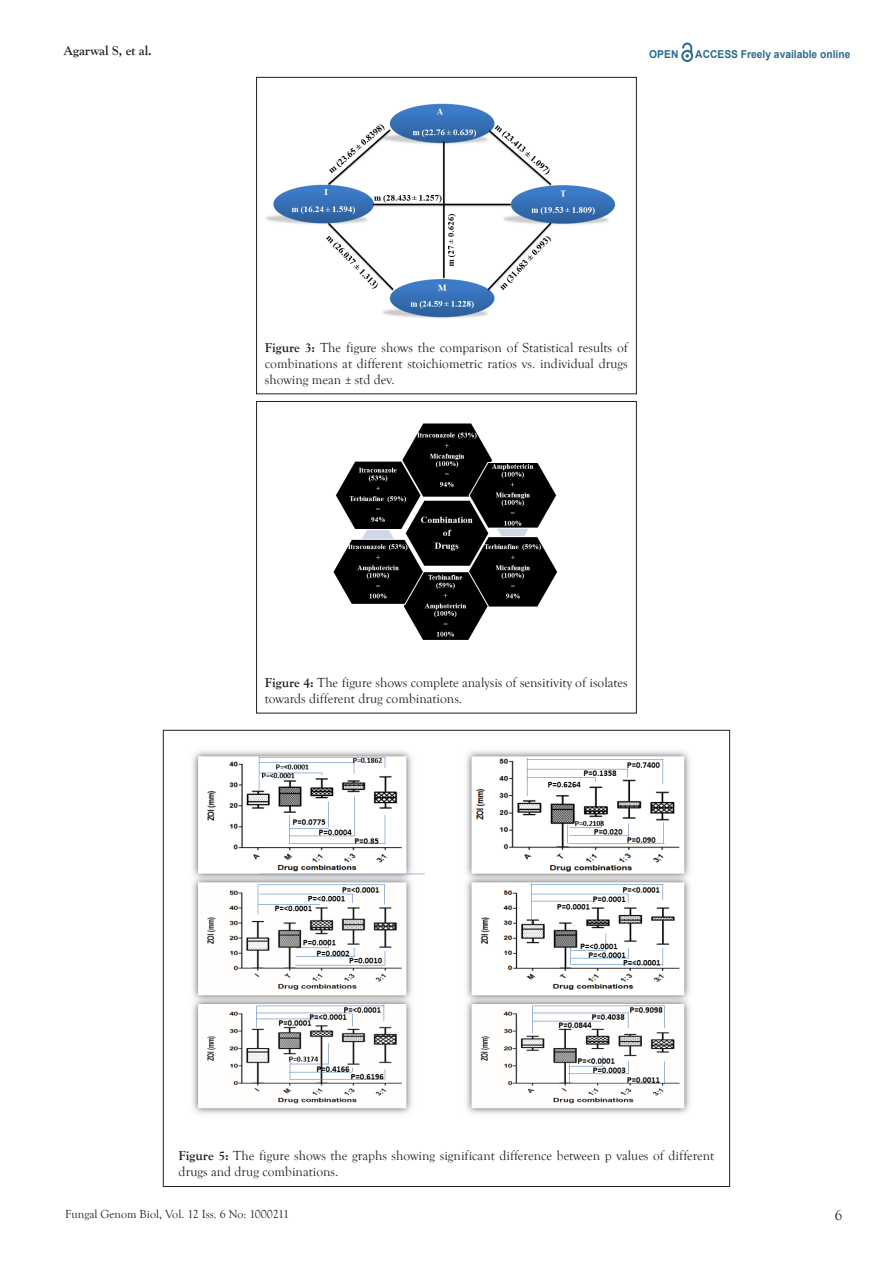
<style>
.page{position:relative;width:893px;height:1263px;background:#fff}
.page>*{position:absolute;margin:0;border:0;box-sizing:border-box;transform-origin:0 0}
.t1{font:15px "Goudy Old Style T";color:#231f20}
.t2{font:13.5px/16.2px "Goudy Old Style T";color:#231f20}
.t3{font:700 13.5px "Goudy Old Style T";color:#231f20}
.t4{font:12px "Goudy Old Style T";color:#231f20}
.t5{font:700 10.95px "Arial";color:#2b6b8f;scale:.94 1}
.s1{font-weight:700}
</style>
<div class="page">
<svg style="left:681px;top:43px;width:12px;height:19px"></svg>
<img style="left:192px;top:751px;width:498px;height:363px">
<img style="left:266px;top:103px;width:350px;height:215px">
<div style="left:256px;top:77px;width:381px;height:317px;border:1px solid #231f20"></div>
<img style="left:333px;top:423px;width:225px;height:217px">
<div style="left:256px;top:401px;width:381px;height:312px;border:1px solid #231f20"></div>
<p class="t3" style="left:64px;top:43px;width:90px">Agarwal S, et al.</p>
<p class="t5" style="left:649px;top:47px;width:32px">OPEN</p>
<p class="t5" style="left:695px;top:46px;width:167px">ACCESS Freely available online</p>
<p class="t2" style="left:265px;top:340px;width:364px;text-align:justify"><span class="s1">Figure 3:</span> The figure shows the comparison of Statistical results of combinations at different stoichiometric ratios vs. individual drugs showing mean ± std dev.</p>
<p class="t2" style="left:265px;top:675px;width:364px"><span class="s1">Figure 4:</span> The figure shows complete analysis of sensitivity of isolates towards different drug combinations.</p>
<p class="t2" style="left:179px;top:1147px;width:537px"><span class="s1">Figure 5:</span> The figure shows the graphs showing significant difference between p values of different drugs and drug combinations.</p>
<p class="t4" style="left:65px;top:1207px;width:225px">Fungal Genom Biol, Vol. 12 Iss. 6 No: 1000211</p>
<p class="t1" style="left:835px;top:1207px;width:9px">6</p>
</div>
